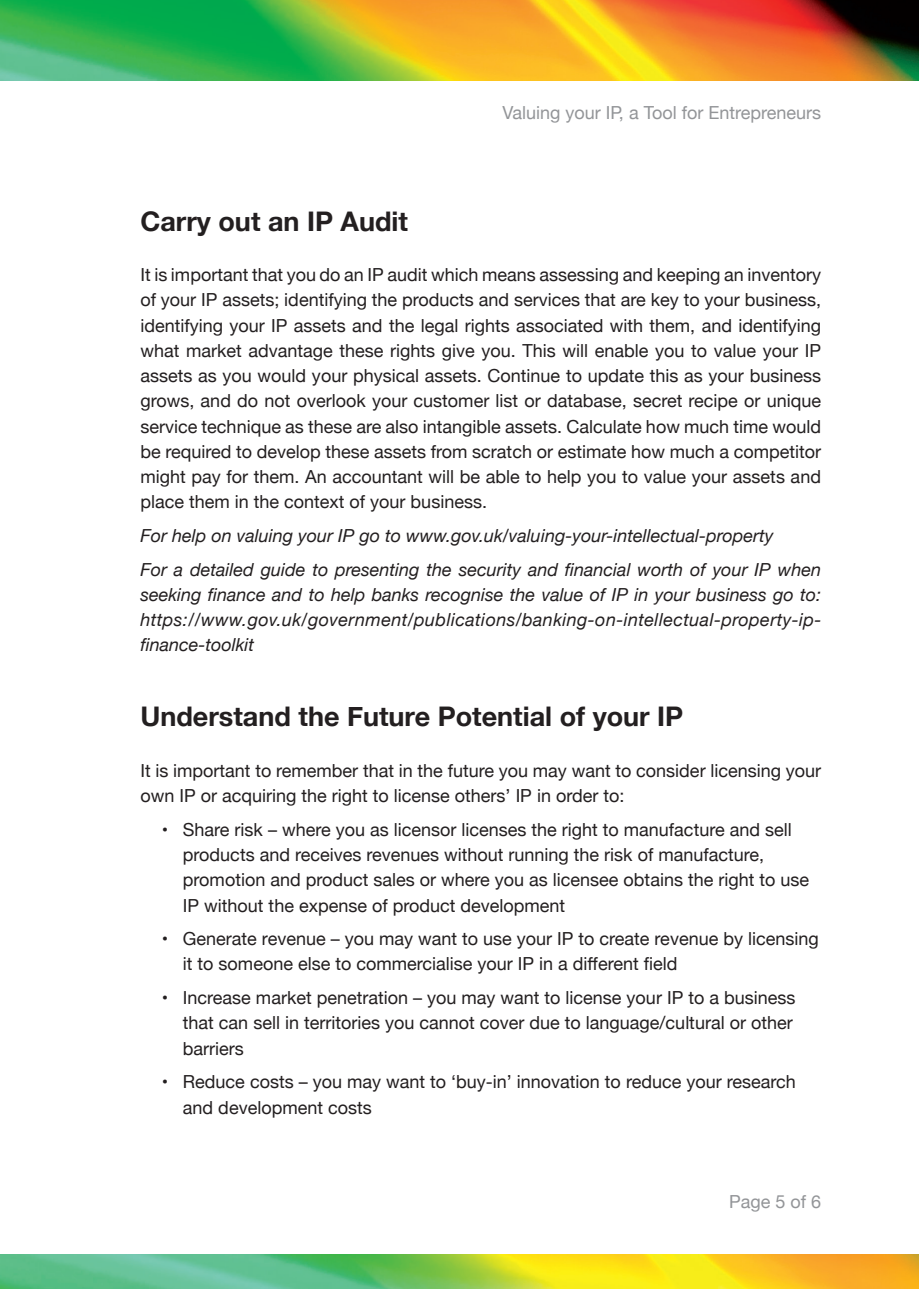
<style>
.page{position:relative;width:919px;height:1289px;background:#fff}
.page>*{position:absolute;margin:0;border:0;box-sizing:border-box;transform-origin:0 0}
.t1{font:700 27px "Helvetica Neue";color:#231f20}
.t2{font:18px/25.2px "Helvetica Neue";color:#231f20}
.t3{font:italic 18px/25.2px "Helvetica Neue";color:#231f20}
.t4{font:18px "Helvetica Neue";color:#939598}
</style>
<div class="page">
<img style="left:0;top:0;width:918px;height:81px">
<img style="left:0;top:1254px;width:918px;height:34px">
<p class="t4" style="left:502px;top:100px;width:320px">Valuing your IP, a Tool for Entrepreneurs</p>
<h1 class="t1" style="left:140px;top:200px;width:269px">Carry out an IP Audit</h1>
<p class="t2" style="left:140px;top:263px;width:682px;text-align:justify">It is important that you do an IP audit which means assessing and keeping an inventory of your IP assets; identifying the products and services that are key to your business, identifying your IP assets and the legal rights associated with them, and identifying what market advantage these rights give you. This will enable you to value your IP assets as you would your physical assets. Continue to update this as your business grows, and do not overlook your customer list or database, secret recipe or unique service technique as these are also intangible assets. Calculate how much time would be required to develop these assets from scratch or estimate how much a competitor might pay for them. An accountant will be able to help you to value your assets and place them in the context of your business.</p>
<p class="t3" style="left:140px;top:519px;width:682px;line-height:33.8px">For help on valuing your IP go to www.gov.uk/valuing-your-intellectual-property<br>For a detailed guide to presenting the security and financial worth of your IP when</p>
<p class="t3" style="left:140px;top:583px;width:682px;text-align:justify">seeking finance and to help banks recognise the value of IP in your business go to: https://www.gov.uk/government/publications/banking-on-intellectual-property-ip&shy;finance-toolkit</p>
<h1 class="t1" style="left:140px;top:695px;width:544px">Understand the Future Potential of your IP</h1>
<p class="t2" style="left:140px;top:759px;width:682px">It is important to remember that in the future you may want to consider licensing your own IP or acquiring the right to license others’ IP in order to:</p>
<p class="t2" style="left:183px;top:818px;width:627px;text-indent:-21px">• Share risk – where you as licensor licenses the right to manufacture and sell products and receives revenues without running the risk of manufacture, promotion and product sales or where you as licensee obtains the right to use IP without the expense of product development</p>
<p class="t2" style="left:183px;top:927px;width:637px;text-indent:-21px">• Generate revenue – you may want to use your IP to create revenue by licensing it to someone else to commercialise your IP in a different field</p>
<p class="t2" style="left:183px;top:986px;width:614px;text-indent:-21px">• Increase market penetration – you may want to license your IP to a business that can sell in territories you cannot cover due to language/cultural or other barriers</p>
<p class="t2" style="left:183px;top:1070px;width:614px;text-indent:-21px">• Reduce costs – you may want to ‘buy-in’ innovation to reduce your research and development costs</p>
<p class="t4" style="left:729px;top:1188px;width:94px">Page 5 of 6</p>
</div>
